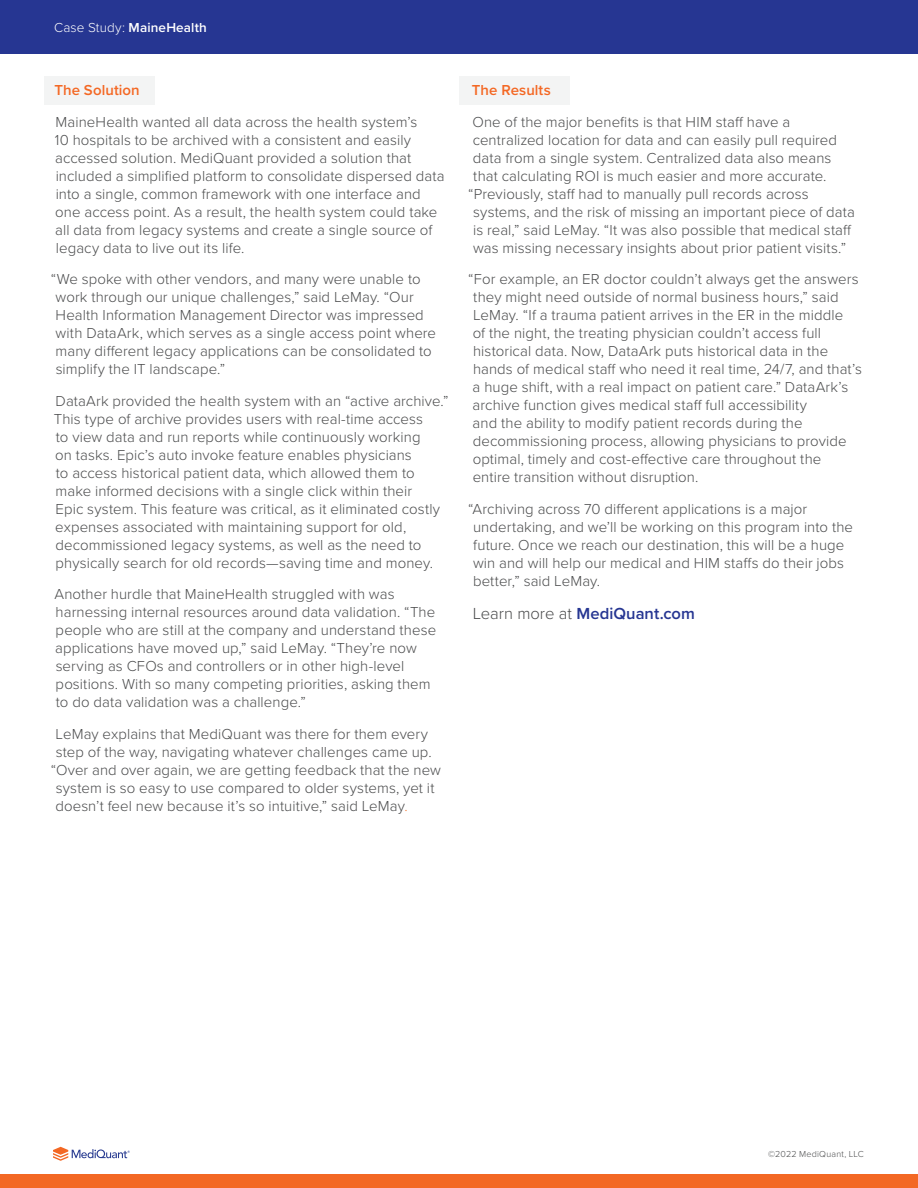
<style>
.page{position:relative;width:918px;height:1188px;background:#fff}
.page>*{position:absolute;margin:0;border:0;box-sizing:border-box;transform-origin:0 0}
.t1{font:600 16.65px "Proxima Nova";color:#263692}
.t2{font:300 15px/18px "Proxima Nova";letter-spacing:.005em;color:#4b4c4d}
.t3{font:600 15px "Proxima Nova";letter-spacing:.005em;color:#f36824}
.t4{font:600 13.5px "Proxima Nova";letter-spacing:.01em;color:#fff}
.t5{font:300 9px "Proxima Nova";letter-spacing:.025em;color:#4b4c4d}
.s1{font-weight:300}
.s2{color:#f47f3f}
.s3{font-weight:300;color:#4b4c4d}
</style>
<div class="page">
<div style="left:459px;top:76px;width:110px;height:28px;background:#f3f4f4"></div>
<div style="left:44px;top:76px;width:110px;height:28px;background:#f3f4f4"></div>
<div style="left:0;top:1174px;width:918px;height:14px;background:#f36824"></div>
<div style="left:0;top:0;width:918px;height:54px;background:#263692"></div>
<svg style="left:53px;top:1147px;width:77px;height:14px"></svg>
<p class="t4" style="left:54px;top:18px;width:154px"><span class="s1">Case Study:</span> MaineHealth</p>
<p class="t3" style="left:55px;top:79px;width:87px">The Solution</p>
<p class="t2" style="left:55px;top:112px;width:391px">MaineHealth wanted all data across the health system’s<br>10 hospitals to be archived with a consistent and easily accessed solution. MediQuant provided a solution that included a simplified platform to consolidate dispersed data into a single, common framework with one interface and one access point. As a result, the health system could take all data from legacy systems and create a single source of legacy data to live out its life.</p>
<p class="t2" style="left:56px;top:269px;width:382px;text-indent:-5px">“We spoke with other vendors, and many were unable to work through our unique challenges,” said LeMay. “Our Health Information Management Director was impressed with DataArk, which serves as a single access point where many different legacy applications can be consolidated to simplify the IT landscape.”</p>
<p class="t2" style="left:54px;top:391px;width:396px">DataArk provided the health system with an “active archive.” This type of archive provides users with real-time access<br>to view data and run reports while continuously working<br>on tasks. Epic’s auto invoke feature enables physicians<br>to access historical patient data, which allowed them to make informed decisions with a single click within their<br>Epic system. This feature was critical, as it eliminated costly expenses associated with maintaining support for old, decommissioned legacy systems, as well as the need to physically search for old records—saving time and money.</p>
<p class="t2" style="left:54px;top:584px;width:383px">Another hurdle that MaineHealth struggled with was harnessing internal resources around data validation. “The people who are still at the company and understand these applications have moved up,” said LeMay. “They’re now serving as CFOs and controllers or in other high-level positions. With so many competing priorities, asking them to do data validation was a challenge.”</p>
<p class="t2" style="left:56px;top:724px;width:374px">LeMay explains that MediQuant was there for them every</p>
<p class="t2" style="left:56px;top:742px;width:378px">step of the way, navigating whatever challenges came up.</p>
<p class="t2" style="left:51px;top:760px;width:392px">“Over and over again, we are getting feedback that the new</p>
<p class="t2" style="left:56px;top:778px;width:380px">system is so easy to use compared to older systems, yet it</p>
<p class="t2" style="left:55px;top:796px;width:354px">doesn’t feel new because it’s so intuitive,” said LeMay<span class="s2">.</span></p>
<p class="t3" style="left:472px;top:79px;width:80px">The Results</p>
<p class="t2" style="left:472px;top:112px;width:319px">One of the major benefits is that HIM staff have a</p>
<p class="t2" style="left:473px;top:130px;width:366px">centralized location for data and can easily pull required</p>
<p class="t2" style="left:473px;top:148px;width:360px">data from a single system. Centralized data also means</p>
<p class="t2" style="left:473px;top:166px;width:355px">that calculating ROI is much easier and more accurate.</p>
<p class="t2" style="left:468px;top:184px;width:342px">“Previously, staff had to manually pull records across</p>
<p class="t2" style="left:473px;top:202px;width:383px">systems, and the risk of missing an important piece of data</p>
<p class="t2" style="left:473px;top:220px;width:380px">is real,” said LeMay. “It was also possible that medical staff</p>
<p class="t2" style="left:473px;top:238px;width:375px">was missing necessary insights about prior patient visits.”</p>
<p class="t2" style="left:473px;top:269px;width:391px;text-indent:-5px">“For example, an ER doctor couldn’t always get the answers they might need outside of normal business hours,” said LeMay. “If a trauma patient arrives in the ER in the middle<br>of the night, the treating physician couldn’t access full historical data. Now, DataArk puts historical data in the hands of medical staff who need it real time, 24/7, and that’s a huge shift, with a real impact on patient care.” DataArk’s archive function gives medical staff full accessibility<br>and the ability to modify patient records during the decommissioning process, allowing physicians to provide optimal, timely and cost-effective care throughout the entire transition without disruption.</p>
<p class="t2" style="left:473px;top:499px;width:382px;text-indent:-5px">“Archiving across 70 different applications is a major undertaking, and we’ll be working on this program into the future. Once we reach our destination, this will be a huge win and will help our medical and HIM staffs do their jobs better,” said LeMay.</p>
<p class="t1" style="left:473px;top:601px;width:224px"><span class="s3">Learn more at</span> MediQuant.com</p>
<p class="t5" style="left:768px;top:1147px;width:97px">©2022 MediQuant, LLC</p>
</div>
